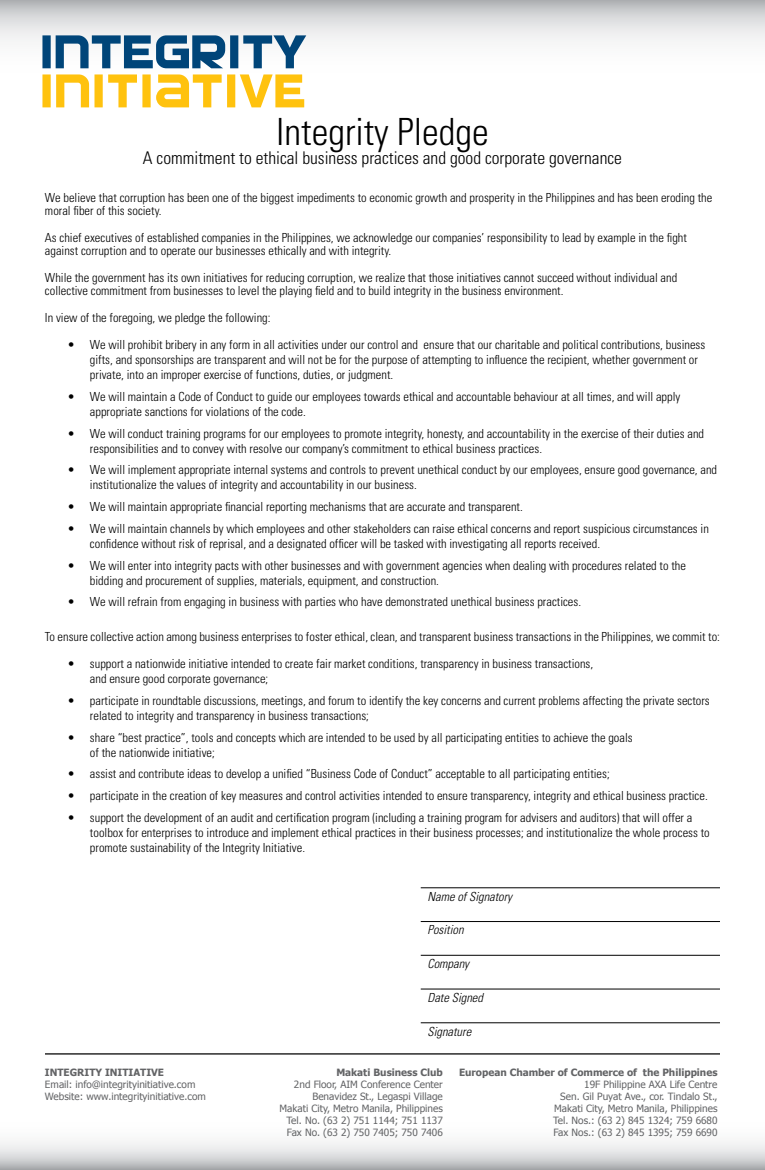
<style>
.page{position:relative;width:765px;height:1170px;background:#fff}
.page>*{position:absolute;margin:0;border:0;box-sizing:border-box;transform-origin:0 0}
.t1{font:300 condensed 37.5px "Univers";color:#000}
.t2{font:300 condensed 17.5px "Univers";color:#000}
.t3{font:300 condensed 12.5px/15px "Univers";color:#000}
.t4{font:italic 300 condensed 12.5px "Univers";color:#000}
.t5{font:10px/12px "Tahoma";color:#636466;text-align:right}
.t6{font:700 10px "Tahoma";color:#636466}
</style>
<div class="page">
<svg style="left:0;top:1142px;width:765px;height:28px"></svg>
<hr style="left:45px;top:1053px;width:675px;height:2px;background:#000">
<svg style="left:0;top:0;width:765px;height:107px"></svg>
<svg style="left:42px;top:74px;width:262px;height:33px"></svg>
<svg style="left:42px;top:35px;width:264px;height:33px"></svg>
<hr style="left:421px;top:887px;width:299px;height:1px;background:#000">
<hr style="left:421px;top:921px;width:299px;height:1px;background:#000">
<hr style="left:421px;top:955px;width:299px;height:1px;background:#000">
<hr style="left:421px;top:989px;width:299px;height:1px;background:#000">
<hr style="left:421px;top:1022px;width:299px;height:1px;background:#000">
<h1 class="t1" style="left:276px;top:109px;width:214px">Integrity Pledge</h1>
<h2 class="t2" style="left:143px;top:147px;width:481px">A commitment to ethical business practices and good corporate governance</h2>
<p class="t3" style="left:45px;top:190px;width:669px;line-height:13.8px">We believe that corruption has been one of the biggest impediments to economic growth and prosperity in the Philippines and has been eroding the moral fiber of this society.</p>
<p class="t3" style="left:45px;top:230px;width:643px;line-height:13.8px">As chief executives of established companies in the Philippines, we acknowledge our companies’ responsibility to lead by example in the fight against corruption and to operate our businesses ethically and with integrity.</p>
<p class="t3" style="left:45px;top:270px;width:634px;line-height:13.8px">While the government has its own initiatives for reducing corruption, we realize that those initiatives cannot succeed without individual and collective commitment from businesses to level the playing field and to build integrity in the business environment.</p>
<p class="t3" style="left:45px;top:310px;width:227px">In view of the foregoing, we pledge the following:</p>
<p class="t3" style="left:90px;top:337px;width:617px;text-indent:-23px">• We will prohibit bribery in any form in all activities under our control and ensure that our charitable and political contributions, business gifts, and sponsorships are transparent and will not be for the purpose of attempting to influence the recipient, whether government or private, into an improper exercise of functions, duties, or judgment.</p>
<p class="t3" style="left:90px;top:389px;width:592px;text-indent:-23px">• We will maintain a Code of Conduct to guide our employees towards ethical and accountable behaviour at all times, and will apply appropriate sanctions for violations of the code.</p>
<p class="t3" style="left:90px;top:426px;width:616px;text-indent:-23px">• We will conduct training programs for our employees to promote integrity, honesty, and accountability in the exercise of their duties and responsibilities and to convey with resolve our company’s commitment to ethical business practices.</p>
<p class="t3" style="left:90px;top:462px;width:629px;text-indent:-23px">• We will implement appropriate internal systems and controls to prevent unethical conduct by our employees, ensure good governance, and institutionalize the values of integrity and accountability in our business.</p>
<p class="t3" style="left:67px;top:499px;width:457px">• We will maintain appropriate financial reporting mechanisms that are accurate and transparent.</p>
<p class="t3" style="left:90px;top:521px;width:620px;text-indent:-23px">• We will maintain channels by which employees and other stakeholders can raise ethical concerns and report suspicious circumstances in confidence without risk of reprisal, and a designated officer will be tasked with investigating all reports received.</p>
<p class="t3" style="left:90px;top:558px;width:597px;text-indent:-23px">• We will enter into integrity pacts with other businesses and with government agencies when dealing with procedures related to the bidding and procurement of supplies, materials, equipment, and construction.</p>
<p class="t3" style="left:67px;top:594px;width:515px">• We will refrain from engaging in business with parties who have demonstrated unethical business practices.</p>
<p class="t3" style="left:45px;top:629px;width:677px">To ensure collective action among business enterprises to foster ethical, clean, and transparent business transactions in the Philippines, we commit to:</p>
<p class="t3" style="left:90px;top:656px;width:505px;text-indent:-22px">• support a nationwide initiative intended to create fair market conditions, transparency in business transactions, and ensure good corporate governance;</p>
<p class="t3" style="left:90px;top:693px;width:621px;text-indent:-23px">• participate in roundtable discussions, meetings, and forum to identify the key concerns and current problems affecting the private sectors related to integrity and transparency in business transactions;</p>
<p class="t3" style="left:90px;top:730px;width:544px;text-indent:-23px">• share “best practice”, tools and concepts which are intended to be used by all participating entities to achieve the goals of the nationwide initiative;</p>
<p class="t3" style="left:67px;top:766px;width:544px">• assist and contribute ideas to develop a unified “Business Code of Conduct” acceptable to all participating entities;</p>
<p class="t3" style="left:67px;top:788px;width:642px">• participate in the creation of key measures and control activities intended to ensure transparency, integrity and ethical business practice.</p>
<p class="t3" style="left:90px;top:810px;width:621px;text-indent:-23px">• support the development of an audit and certification program (including a training program for advisers and auditors) that will offer a toolbox for enterprises to introduce and implement ethical practices in their business processes; and institutionalize the whole process to promote sustainability of the Integrity Initiative.</p>
<p class="t4" style="left:427px;top:889px;width:86px">Name of Signatory</p>
<p class="t4" style="left:427px;top:922px;width:38px">Position</p>
<p class="t4" style="left:427px;top:956px;width:43px">Company</p>
<p class="t4" style="left:427px;top:990px;width:57px">Date Signed</p>
<p class="t4" style="left:427px;top:1024px;width:45px">Signature</p>
<p class="t6" style="left:45px;top:1065px;width:121px">INTEGRITY INITIATIVE</p>
<p class="t5" style="left:45px;top:1078px;width:162px;text-align:left">Email: info@integrityinitiative.com<br>Website: www.integrityinitiative.com</p>
<p class="t6" style="left:336px;top:1065px;width:108px">Makati Business Club</p>
<p class="t5" style="left:280px;top:1078px;width:165px">2nd Floor, AIM Conference Center Benavidez St., Legaspi Village<br>Makati City, Metro Manila, Philippines Tel. No. (63 2) 751 1144; 751 1137<br>Fax No. (63 2) 750 7405; 750 7406</p>
<p class="t6" style="left:459px;top:1065px;width:260px">European Chamber of Commerce of the Philippines</p>
<p class="t5" style="left:553px;top:1078px;width:166px">19F Philippine AXA Life Centre<br>Sen. Gil Puyat Ave., cor. Tindalo St., Makati City, Metro Manila, Philippines Tel. Nos.: (63 2) 845 1324; 759 6680<br>Fax Nos.: (63 2) 845 1395; 759 6690</p>
</div>
